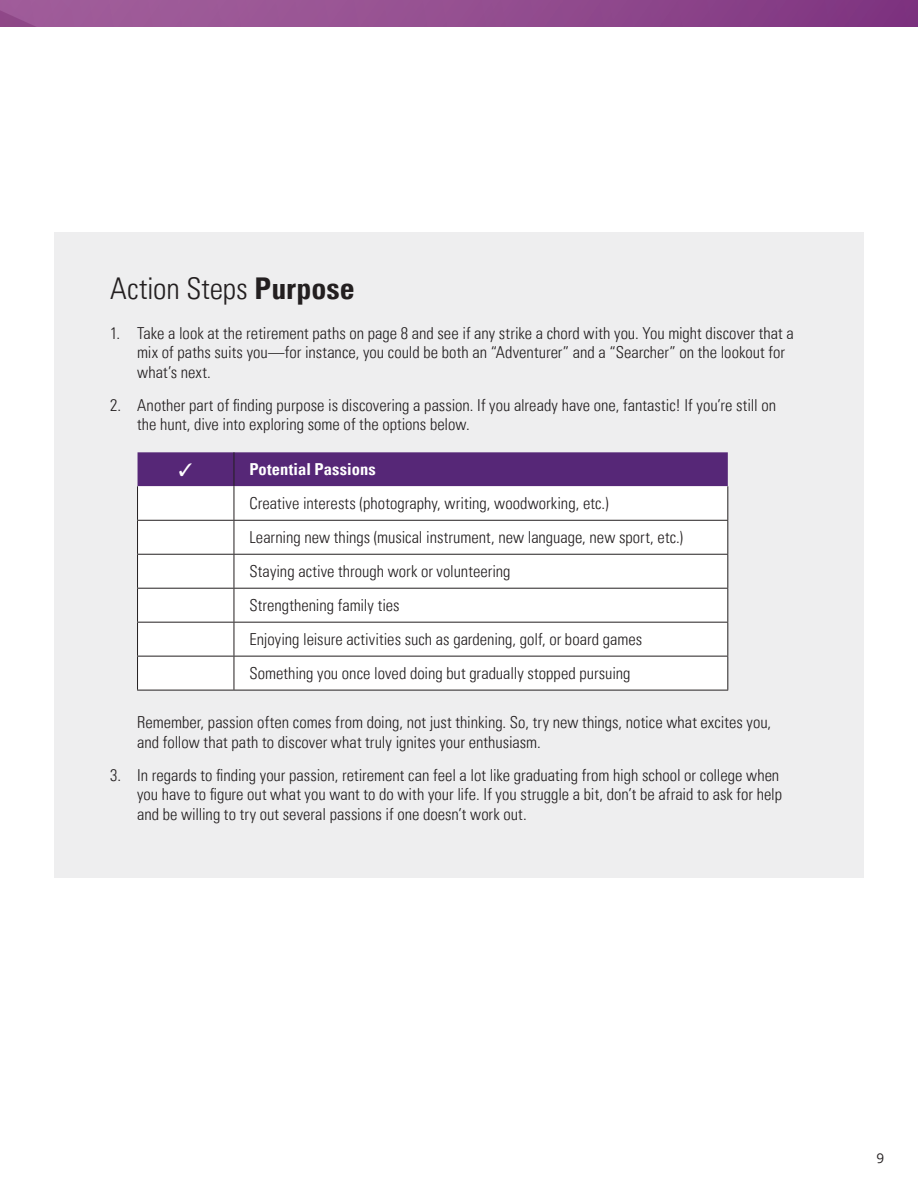
<style>
.page{position:relative;width:918px;height:1188px;background:#fff}
.page>*{position:absolute;margin:0;border:0;box-sizing:border-box;transform-origin:0 0}
.t1{font:300 condensed 30px "Univers LT Pro";color:#231f20}
.body_don{font:300 condensed 16.5px/19.5px "Univers LT Pro";color:#231f20}
.dash_bullet{font:300 condensed 16.5px "Univers LT Pro";color:#231f20}
.dash_bullet-2{font:700 condensed 16.5px "Univers LT Pro";letter-spacing:.005em;color:#fff}
.t2{font:13.5px "Open Sans";color:#231f20}
.s1{font-weight:700}
</style>
<div class="page">
<svg style="left:0;top:0;width:918px;height:27px;background:#924c8e"></svg>
<div style="left:54px;top:232px;width:810px;height:646px;background:#eeeeef"></div>
<div style="left:138px;top:486px;width:589px;height:204px;background:#fff"></div>
<hr style="left:137px;top:486px;width:1px;height:34px;background:#231f20">
<hr style="left:234px;top:486px;width:1px;height:34px;background:#231f20">
<hr style="left:727px;top:486px;width:1px;height:34px;background:#231f20">
<hr style="left:137px;top:520px;width:97px;height:1px;background:#231f20">
<hr style="left:137px;top:521px;width:1px;height:33px;background:#231f20">
<hr style="left:234px;top:520px;width:494px;height:1px;background:#231f20">
<hr style="left:234px;top:521px;width:1px;height:33px;background:#231f20">
<hr style="left:727px;top:521px;width:1px;height:33px;background:#231f20">
<hr style="left:137px;top:554px;width:97px;height:1px;background:#231f20">
<hr style="left:137px;top:555px;width:1px;height:33px;background:#231f20">
<hr style="left:234px;top:554px;width:494px;height:1px;background:#231f20">
<hr style="left:234px;top:555px;width:1px;height:33px;background:#231f20">
<hr style="left:727px;top:555px;width:1px;height:33px;background:#231f20">
<hr style="left:137px;top:588px;width:97px;height:1px;background:#231f20">
<hr style="left:137px;top:589px;width:1px;height:33px;background:#231f20">
<hr style="left:234px;top:588px;width:494px;height:1px;background:#231f20">
<hr style="left:234px;top:589px;width:1px;height:33px;background:#231f20">
<hr style="left:727px;top:589px;width:1px;height:33px;background:#231f20">
<hr style="left:137px;top:622px;width:97px;height:1px;background:#231f20">
<hr style="left:137px;top:623px;width:1px;height:33px;background:#231f20">
<hr style="left:234px;top:622px;width:494px;height:1px;background:#231f20">
<hr style="left:234px;top:623px;width:1px;height:33px;background:#231f20">
<hr style="left:727px;top:623px;width:1px;height:33px;background:#231f20">
<hr style="left:137px;top:656px;width:97px;height:1px;background:#231f20">
<hr style="left:137px;top:657px;width:1px;height:33px;background:#231f20">
<hr style="left:234px;top:656px;width:494px;height:1px;background:#231f20">
<hr style="left:234px;top:657px;width:1px;height:33px;background:#231f20">
<hr style="left:727px;top:657px;width:1px;height:33px;background:#231f20">
<hr style="left:137px;top:690px;width:97px;height:1px;background:#231f20">
<hr style="left:234px;top:690px;width:494px;height:1px;background:#231f20">
<div style="left:138px;top:452px;width:590px;height:34px;background:#562777"></div>
<p class="t1" style="left:110px;top:268px;width:246px">Action Steps <span class="s1">Purpose</span></p>
<p class="body_don" style="left:137px;top:322px;width:658px;text-indent:-27px">1. Take a look at the retirement paths on page 8 and see if any strike a chord with you. You might discover that a mix of paths suits you—for instance, you could be both an “Adventurer” and a “Searcher” on the lookout for what’s next.</p>
<p class="body_don" style="left:137px;top:394px;width:640px;text-indent:-27px">2. Another part of finding purpose is discovering a passion. If you already have one, fantastic! If you’re still on the hunt, dive into exploring some of the options below.</p>
<p class="dash_bullet-2" style="left:249px;top:459px;width:128px">Potential Passions</p>
<p class="dash_bullet" style="left:249px;top:492px;width:361px">Creative interests (photography, writing, woodworking, etc.)</p>
<p class="dash_bullet" style="left:249px;top:526px;width:435px">Learning new things (musical instrument, new language, new sport, etc.)</p>
<p class="dash_bullet" style="left:249px;top:560px;width:263px">Staying active through work or volunteering</p>
<p class="dash_bullet" style="left:249px;top:594px;width:152px">Strengthening family ties</p>
<p class="dash_bullet" style="left:249px;top:628px;width:394px">Enjoying leisure activities such as gardening, golf, or board games</p>
<p class="dash_bullet" style="left:249px;top:662px;width:383px">Something you once loved doing but gradually stopped pursuing</p>
<p class="body_don" style="left:137px;top:712px;width:636px">Remember, passion often comes from doing, not just thinking. So, try new things, notice what excites you, and follow that path to discover what truly ignites your enthusiasm.</p>
<p class="body_don" style="left:137px;top:764px;width:646px;text-indent:-27px">3. In regards to finding your passion, retirement can feel a lot like graduating from high school or college when you have to figure out what you want to do with your life. If you struggle a bit, don’t be afraid to ask for help and be willing to try out several passions if one doesn’t work out.</p>
<p class="t2" style="left:877px;top:1148px;width:9px">9</p>
</div>
